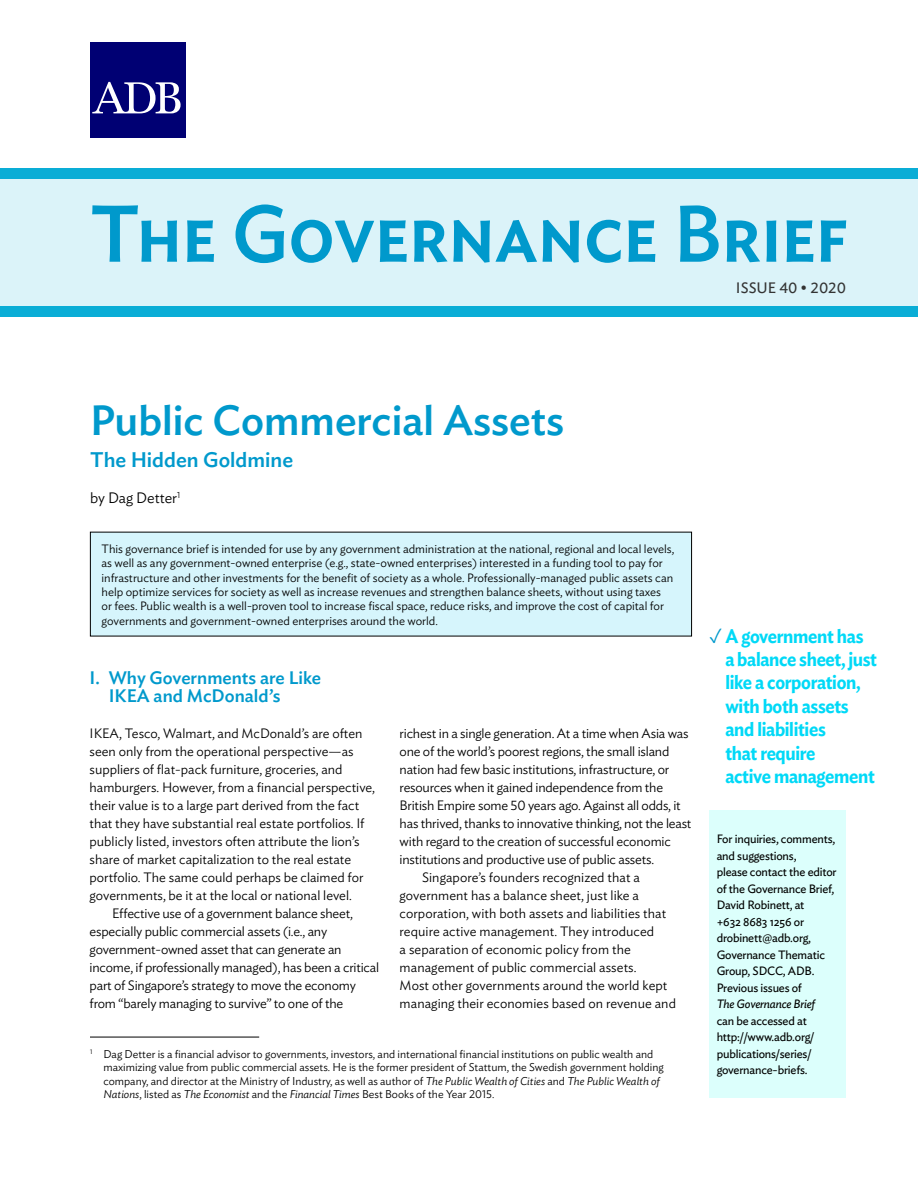
<style>
.page{position:relative;width:918px;height:1188px;background:#fff}
.page>*{position:absolute;margin:0;border:0;box-sizing:border-box;transform-origin:0 0}
.t1{font:500 79.5px "Ideal Sans";letter-spacing:-.01em;color:#09c}
.t2{font:500 42px "Ideal Sans";color:#09c}
.t3{font:500 21px "Ideal Sans";color:#09c}
.t4{font:600 19.5px/23.4px "Ideal Sans";letter-spacing:-.02em;color:#00d9f7;scale:.9 1}
.t5{font:500 18px/18px "Ideal Sans";color:#09c}
.t6{font:300 15px "Ideal Sans";color:#000}
.t7{font:15px "Ideal Sans";color:#333}
.t8{font:300 13.5px "Ideal Sans";letter-spacing:-.005em;color:#000}
.t9{font:300 12px/14.4px "Ideal Sans";color:#000}
.t10{font:12px/16.5px "Ideal Sans";letter-spacing:-.015em;color:#000}
.t11{font:italic 12px "Ideal Sans";letter-spacing:-.015em;color:#000}
.t12{font:300 11.25px/13.5px "Ideal Sans";color:#000}
.s1{font-style:italic}
.s2{color:#09c}
</style>
<div class="page">
<div style="left:90px;top:532px;width:602px;height:104px;background:#d6f5fc"></div>
<hr style="left:90px;top:1037px;width:169px;height:1px;background:#000">
<div style="left:0;top:169px;width:918px;height:148px;background:#0aadd6"></div>
<div style="left:0;top:180px;width:918px;height:126px;background:#dbf3f9"></div>
<div style="left:90px;top:42px;width:95px;height:95px;background:#000073"></div>
<svg style="left:92px;top:82px;width:89px;height:31px"></svg>
<div style="left:709px;top:810px;width:137px;height:288px;background:#dcfffc"></div>
<h1 class="t1" style="left:90px;top:173px;width:760px">The Governance Brief</h1>
<p class="t7" style="left:736px;top:276px;width:112px">ISSUE 40 • 2020</p>
<h2 class="t2" style="left:90px;top:388px;width:476px">Public Commercial Assets</h2>
<h3 class="t3" style="left:90px;top:443px;width:205px">The Hidden Goldmine</h3>
<p class="t6" style="left:90px;top:486px;width:92px">by Dag Detter<sup>1</sup></p>
<p class="t9" style="left:102px;top:540px;width:574px">This governance brief is intended for use by any government administration at the national, regional and local levels, as well as any government-owned enterprise (e.g., state-owned enterprises) interested in a funding tool to pay for infrastructure and other investments for the benefit of society as a whole. Professionally-managed public assets can help optimize services for society as well as increase revenues and strengthen balance sheets, without using taxes or fees. Public wealth is a well-proven tool to increase fiscal space, reduce risks, and improve the cost of capital for governments and government-owned enterprises around the world.</p>
<h3 class="t5" style="left:109px;top:667px;width:214px;text-indent:-19px">I. Why Governments are Like<br>IKEA and McDonald’s</h3>
<p class="t8" style="left:90px;top:723px;width:274px">IKEA, Tesco, Walmart, and McDonald’s are often</p>
<p class="t8" style="left:90px;top:741px;width:266px">seen only from the operational perspective—as</p>
<p class="t8" style="left:90px;top:759px;width:255px">suppliers of flat-pack furniture, groceries, and</p>
<p class="t8" style="left:90px;top:777px;width:287px">hamburgers. However, from a financial perspective,</p>
<p class="t8" style="left:90px;top:795px;width:271px">their value is to a large part derived from the fact</p>
<p class="t8" style="left:90px;top:813px;width:276px">that they have substantial real estate portfolios. If</p>
<p class="t8" style="left:90px;top:831px;width:272px">publicly listed, investors often attribute the lion’s</p>
<p class="t8" style="left:90px;top:849px;width:263px">share of market capitalization to the real estate</p>
<p class="t8" style="left:90px;top:867px;width:275px">portfolio. The same could perhaps be claimed for</p>
<p class="t8" style="left:90px;top:885px;width:264px">governments, be it at the local or national level.</p>
<p class="t8" style="left:112px;top:903px;width:242px">Effective use of a government balance sheet,</p>
<p class="t8" style="left:90px;top:921px;width:239px">especially public commercial assets (i.e., any</p>
<p class="t8" style="left:90px;top:939px;width:254px">government-owned asset that can generate an</p>
<p class="t8" style="left:90px;top:957px;width:291px">income, if professionally managed), has been a critical</p>
<p class="t8" style="left:90px;top:975px;width:268px">part of Singapore’s strategy to move the economy</p>
<p class="t8" style="left:90px;top:993px;width:255px">from “barely managing to survive” to one of the</p>
<p class="t8" style="left:400px;top:723px;width:291px">richest in a single generation. At a time when Asia was</p>
<p class="t8" style="left:400px;top:741px;width:271px">one of the world’s poorest regions, the small island</p>
<p class="t8" style="left:400px;top:759px;width:271px">nation had few basic institutions, infrastructure, or</p>
<p class="t8" style="left:400px;top:777px;width:265px">resources when it gained independence from the</p>
<p class="t8" style="left:400px;top:795px;width:283px">British Empire some 50 years ago. Against all odds, it</p>
<p class="t8" style="left:400px;top:813px;width:293px">has thrived, thanks to innovative thinking, not the least</p>
<p class="t8" style="left:400px;top:831px;width:273px">with regard to the creation of successful economic</p>
<p class="t8" style="left:400px;top:849px;width:256px">institutions and productive use of public assets.</p>
<p class="t8" style="left:422px;top:867px;width:219px">Singapore’s founders recognized that a</p>
<p class="t8" style="left:400px;top:885px;width:241px">government has a balance sheet, just like a</p>
<p class="t8" style="left:400px;top:903px;width:268px">corporation, with both assets and liabilities that</p>
<p class="t8" style="left:400px;top:921px;width:256px">require active management. They introduced</p>
<p class="t8" style="left:400px;top:939px;width:233px">a separation of economic policy from the</p>
<p class="t8" style="left:400px;top:957px;width:239px">management of public commercial assets.</p>
<p class="t8" style="left:400px;top:975px;width:269px">Most other governments around the world kept</p>
<p class="t8" style="left:400px;top:993px;width:278px">managing their economies based on revenue and</p>
<p class="t12" style="left:104px;top:1046px;width:562px;text-indent:-14px"><sup>1</sup> Dag Detter is a financial advisor to governments, investors, and international financial institutions on public wealth and maximizing value from public commercial assets. He is the former president of Stattum, the Swedish government holding company, and director at the Ministry of Industry, as well as author of <span class="s1">The Public Wealth of Cities</span> and <span class="s1">The Public Wealth of Nations</span>, listed as <span class="s1">The Economist</span> and the <span class="s1">Financial Times</span> Best Books of the Year 2015.</p>
<h3 class="t4" style="left:725px;top:623px;width:170px;text-indent:-16px"><span class="s2">✓</span> A government has a balance sheet, just like a corporation, with both assets and liabilities<br>that require<br>active management</h3>
<p class="t10" style="left:717px;top:830px;width:121px">For inquiries, comments, and suggestions,<br>please contact the editor of the Governance Brief,<br>David Robinett, at<br>+632 8683 1256 or drobinett@adb.org,<br>Governance Thematic<br>Group, SDCC, ADB.<br>Previous issues of</p>
<p class="t11" style="left:717px;top:995px;width:100px">The Governance Brief</p>
<p class="t10" style="left:717px;top:1011px;width:99px">can be accessed at http://www.adb.org/ publications/series/ governance-briefs.</p>
</div>
